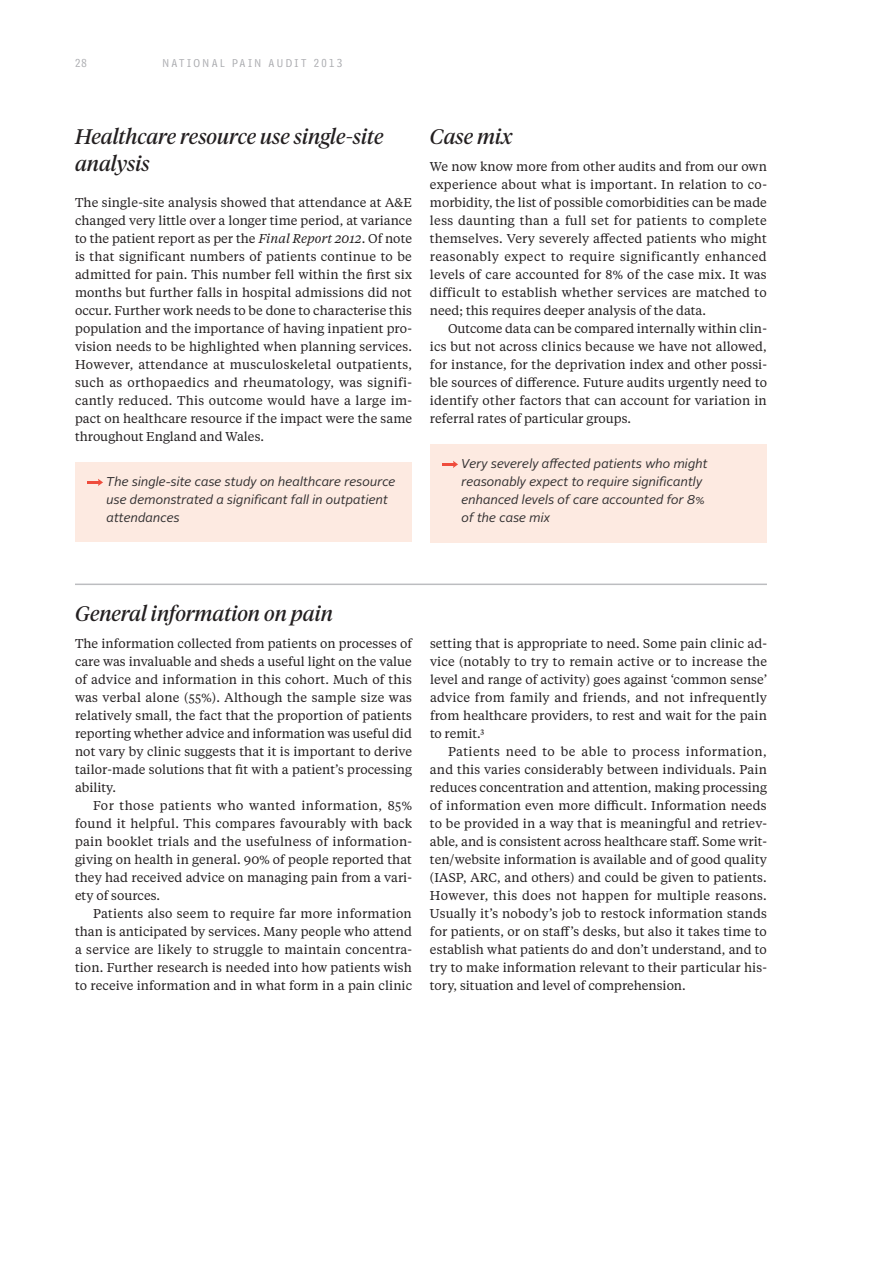
<style>
.page{position:relative;width:893px;height:1263px;background:#fff}
.page>*{position:absolute;margin:0;border:0;box-sizing:border-box;transform-origin:0 0}
.h2_5{font:italic 21px/27px "Tiempos Headline";color:#231f20}
.body_text{font:12.75px/18px "Tiempos Text";letter-spacing:.005em;color:#231f20;text-align:justify}
.body_text_-_first_pa{font:12.75px/18px "Tiempos Text";letter-spacing:.005em;color:#231f20;text-align:justify}
.boxout_-_text_bullet{font:italic 12.75px/18px "Alright Sans";color:#312f30}
.t1{font:12px "Bell Centennial Std Address";letter-spacing:.2em;color:#a8a9ad}
.t2{font:12px "Bell Centennial Std Address";color:#a8a9ad}
.s1{font-style:italic}
</style>
<div class="page">
<hr style="left:75px;top:584px;width:692px;height:1px;background:#bcbdc0">
<div style="left:75px;top:462px;width:337px;height:80px;background:#fdeae1"></div>
<svg style="left:87px;top:479px;width:16px;height:7px"></svg>
<div style="left:430px;top:444px;width:337px;height:98px;background:#fdeae1"></div>
<svg style="left:442px;top:461px;width:16px;height:7px"></svg>
<p class="t2" style="left:75px;top:56px;width:13px">28</p>
<p class="t1" style="left:162px;top:56px;width:181px">NATIONAL PAIN AUDIT 2013</p>
<p class="h2_5" style="left:75px;top:122px;width:310px">Healthcare resource use single-site analysis</p>
<p class="body_text_-_first_pa" style="left:75px;top:193px;width:339px">The single-site analysis showed that attendance at A&amp;E changed very little over a longer time period, at variance to the patient report as per the <span class="s1">Final Report 2012</span>. Of note is that significant numbers of patients continue to be admitted for pain. This number fell within the first six months but further falls in hospital admissions did not occur. Further work needs to be done to characterise this population and the importance of having inpatient pro&shy;vision needs to be highlighted when planning services.<br>However, attendance at musculoskeletal outpatients, such as orthopaedics and rheumatology, was signifi&shy;cantly reduced. This outcome would have a large im&shy;pact on healthcare resource if the impact were the same throughout England and Wales.</p>
<p class="boxout_-_text_bullet" style="left:106px;top:473px;width:291px">The single-site case study on healthcare resource use demonstrated a significant fall in outpatient attendances</p>
<p class="h2_5" style="left:430px;top:122px;width:84px">Case mix</p>
<p class="body_text_-_first_pa" style="left:430px;top:157px;width:338px">We now know more from other audits and from our own experience about what is important. In relation to co&shy;morbidity, the list of possible comorbidities can be made less daunting than a full set for patients to complete themselves. Very severely affected patients who might reasonably expect to require significantly enhanced levels of care accounted for 8% of the case mix. It was difficult to establish whether services are matched to need; this requires deeper analysis of the data.</p>
<p class="body_text" style="left:430px;top:319px;width:338px;text-indent:18px">Outcome data can be compared internally within clin&shy;ics but not across clinics because we have not allowed, for instance, for the deprivation index and other possi&shy;ble sources of difference. Future audits urgently need to identify other factors that can account for variation in referral rates of particular groups.</p>
<p class="boxout_-_text_bullet" style="left:461px;top:455px;width:248px">Very severely affected patients who might reasonably expect to require significantly enhanced levels of care accounted for 8% of the case mix</p>
<p class="h2_5" style="left:75px;top:599px;width:259px">General information on pain</p>
<p class="body_text_-_first_pa" style="left:75px;top:634px;width:339px">The information collected from patients on processes of care was invaluable and sheds a useful light on the value of advice and information in this cohort. Much of this was verbal alone (55%). Although the sample size was relatively small, the fact that the proportion of patients reporting whether advice and information was useful did not vary by clinic suggests that it is important to derive tailor-made solutions that fit with a patient’s processing ability.</p>
<p class="body_text" style="left:75px;top:796px;width:339px;text-indent:18px">For those patients who wanted information, 85% found it helpful. This compares favourably with back pain booklet trials and the usefulness of information&shy;giving on health in general. 90% of people reported that they had received advice on managing pain from a vari&shy;ety of sources.</p>
<p class="body_text" style="left:75px;top:904px;width:339px;text-indent:18px">Patients also seem to require far more information than is anticipated by services. Many people who attend a service are likely to struggle to maintain concentra&shy;tion. Further research is needed into how patients wish to receive information and in what form in a pain clinic</p>
<p class="body_text" style="left:430px;top:634px;width:339px">setting that is appropriate to need. Some pain clinic ad&shy;vice (notably to try to remain active or to increase the level and range of activity) goes against ‘common sense’ advice from family and friends, and not infrequently from healthcare providers, to rest and wait for the pain to remit.<sup>3</sup></p>
<p class="body_text" style="left:430px;top:742px;width:339px;text-indent:18px">Patients need to be able to process information, and this varies considerably between individuals. Pain reduces concentration and attention, making processing of information even more difficult. Information needs to be provided in a way that is meaningful and retriev&shy;able, and is consistent across healthcare staff. Some writ&shy;ten/website information is available and of good quality (IASP, ARC, and others) and could be given to patients.<br>However, this does not happen for multiple reasons.<br>Usually it’s nobody’s job to restock information stands for patients, or on staff’s desks, but also it takes time to establish what patients do and don’t understand, and to try to make information relevant to their particular his&shy;tory, situation and level of comprehension.</p>
</div>
